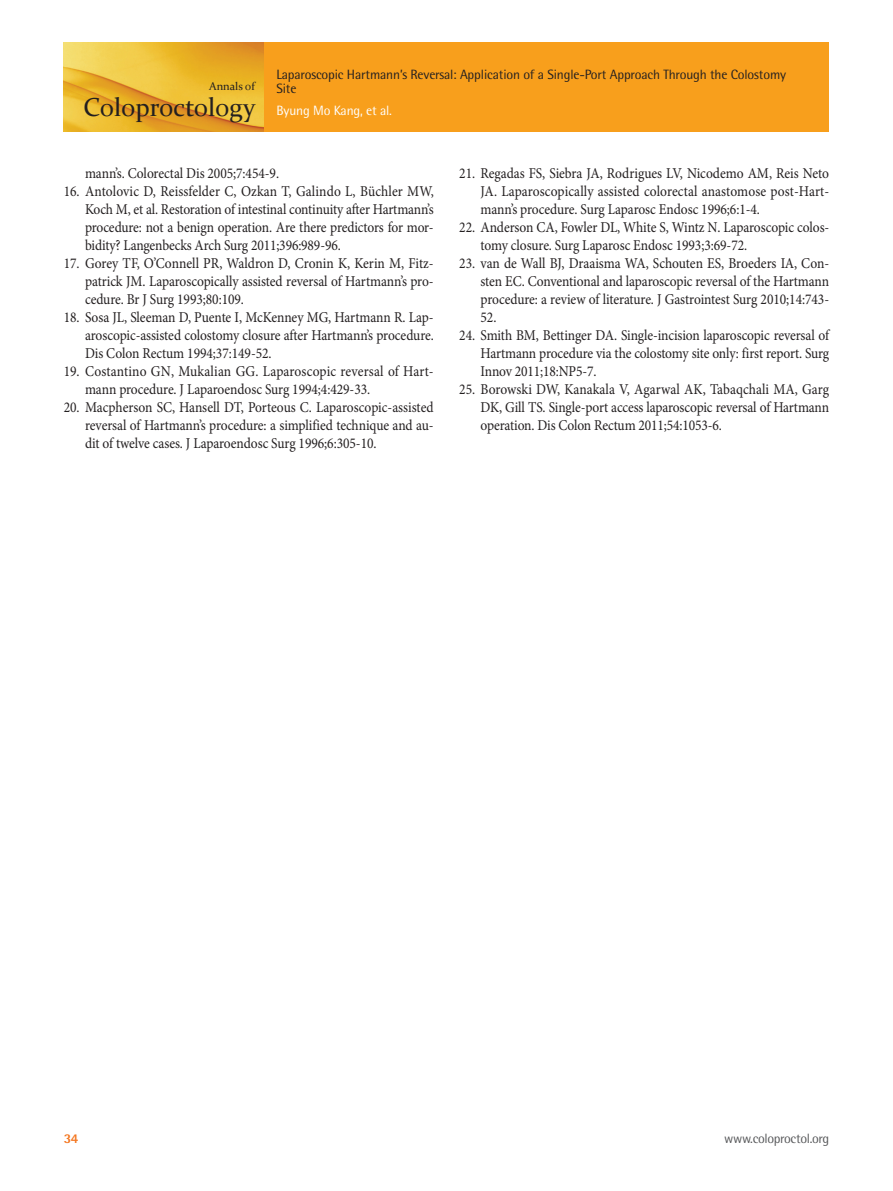
<style>
.page{position:relative;width:893px;height:1191px;background:#fff}
.page>*{position:absolute;margin:0;border:0;box-sizing:border-box;transform-origin:0 0}
.t1{font:25.95px "Constantia";color:#231f20}
.참고문헌2{font:15px/18px "Minion Pro";letter-spacing:-.005em;color:#231f20;text-align:justify;scale:.9 1}
.t2{font:13.5px/13.5px "Rotis Semi Sans Std";letter-spacing:-.01em;color:#231f20}
.t3{font:13.5px "Rotis Semi Sans Std";letter-spacing:-.025em;color:#57585a}
.t4{font:13.5px "Rotis Semi Sans Std";letter-spacing:-.01em;color:#fff}
.t5{font:800 13.5px "Rotis Semi Sans Std";color:#f47721}
.t6{font:11.25px "Constantia";color:#231f20}
</style>
<div class="page">
<div style="left:264px;top:43px;width:565px;height:89px;background:#f89f1c"></div>
<img style="left:64px;top:43px;width:200px;height:89px">
<p class="t6" style="left:209px;top:79px;width:47px">Annals of</p>
<h1 class="t1" style="left:83px;top:90px;width:174px">Coloproctology</h1>
<p class="t2" style="left:276px;top:68px;width:511px">Laparoscopic Hartmann’s Reversal: Application of a Single-Port Approach Through the Colostomy<br>Site</p>
<p class="t4" style="left:276px;top:102px;width:117px">Byung Mo Kang, et al.</p>
<p class="참고문헌2" style="left:85px;top:164px;width:217px">mann’s. Colorectal Dis 2005;7:454-9.</p>
<p class="참고문헌2" style="left:85px;top:182px;width:389px;text-indent:-21px">16. Antolovic D, Reissfelder C, Ozkan T, Galindo L, Büchler MW, Koch M, et al. Restoration of intestinal continuity after Hartmann’s procedure: not a benign operation. Are there predictors for mor&shy;bidity? Langenbecks Arch Surg 2011;396:989-96.</p>
<p class="참고문헌2" style="left:85px;top:254px;width:389px;text-indent:-21px">17. Gorey TF, O’Connell PR, Waldron D, Cronin K, Kerin M, Fitz&shy;patrick JM. Laparoscopically assisted reversal of Hartmann’s pro&shy;cedure. Br J Surg 1993;80:109.</p>
<p class="참고문헌2" style="left:85px;top:308px;width:389px;text-indent:-21px">18. Sosa JL, Sleeman D, Puente I, McKenney MG, Hartmann R. Lap&shy;aroscopic-assisted colostomy closure after Hartmann’s procedure.<br>Dis Colon Rectum 1994;37:149-52.</p>
<p class="참고문헌2" style="left:85px;top:362px;width:389px;text-indent:-21px">19. Costantino GN, Mukalian GG. Laparoscopic reversal of Hart&shy;mann procedure. J Laparoendosc Surg 1994;4:429-33.</p>
<p class="참고문헌2" style="left:85px;top:398px;width:389px;text-indent:-21px">20. Macpherson SC, Hansell DT, Porteous C. Laparoscopic-assisted reversal of Hartmann’s procedure: a simplified technique and au&shy;dit of twelve cases. J Laparoendosc Surg 1996;6:305-10.</p>
<p class="참고문헌2" style="left:480px;top:164px;width:389px;text-indent:-21px">21. Regadas FS, Siebra JA, Rodrigues LV, Nicodemo AM, Reis Neto JA. Laparoscopically assisted colorectal anastomose post-Hart&shy;mann’s procedure. Surg Laparosc Endosc 1996;6:1-4.</p>
<p class="참고문헌2" style="left:480px;top:218px;width:389px;text-indent:-21px">22. Anderson CA, Fowler DL, White S, Wintz N. Laparoscopic colos&shy;tomy closure. Surg Laparosc Endosc 1993;3:69-72.</p>
<p class="참고문헌2" style="left:480px;top:254px;width:389px;text-indent:-21px">23. van de Wall BJ, Draaisma WA, Schouten ES, Broeders IA, Con&shy;sten EC. Conventional and laparoscopic reversal of the Hartmann procedure: a review of literature. J Gastrointest Surg 2010;14:743- 52.</p>
<p class="참고문헌2" style="left:480px;top:326px;width:389px;text-indent:-21px">24. Smith BM, Bettinger DA. Single-incision laparoscopic reversal of Hartmann procedure via the colostomy site only: first report. Surg Innov 2011;18:NP5-7.</p>
<p class="참고문헌2" style="left:480px;top:380px;width:389px;text-indent:-21px">25. Borowski DW, Kanakala V, Agarwal AK, Tabaqchali MA, Garg DK, Gill TS. Single-port access laparoscopic reversal of Hartmann operation. Dis Colon Rectum 2011;54:1053-6.</p>
<p class="t5" style="left:64px;top:1129px;width:16px">34</p>
<p class="t3" style="left:724px;top:1130px;width:106px">www.coloproctol.org</p>
</div>
